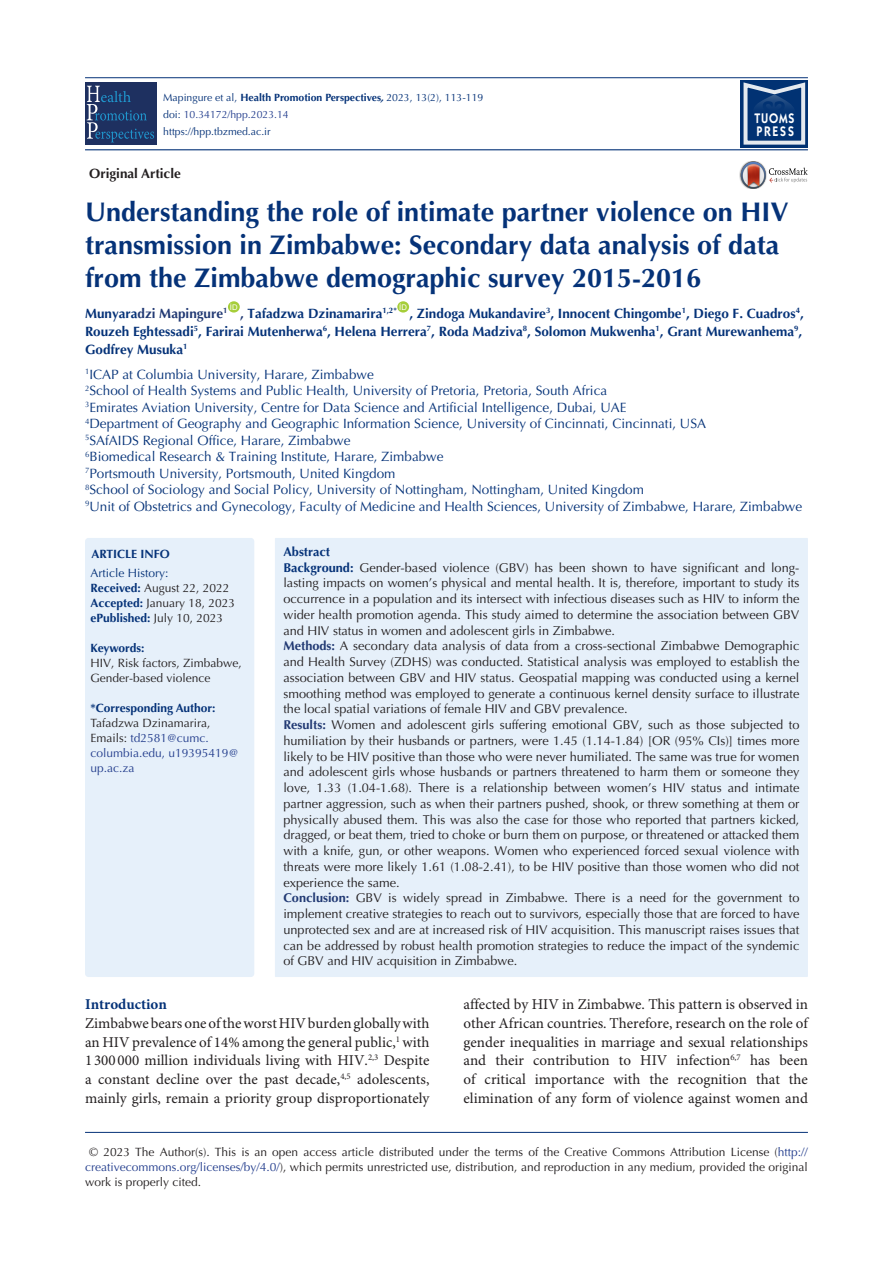
<style>
.page{position:relative;width:893px;height:1263px;background:#fff}
.page>*{position:absolute;margin:0;border:0;box-sizing:border-box;transform-origin:0 0}
.t1{font:700 27px/33px "Optima LT Std";color:#053278}
.t2{font:15px/18.8px "Minion Pro";color:#231f20;text-align:justify}
.heading_1{font:700 15px "Minion Pro";color:#053278}
.t3{font:600 13.95px/12.3px "ITC Kabel Std";letter-spacing:.11em;color:#fff;scale:.85 1}
.t4{font:13.5px "Optima LT Std";color:#053278}
.t5{font:700 13.5px/18px "Optima LT Std";color:#053278;text-align:justify}
.t6{font:700 13.5px "Optima LT Std";color:#213973}
.t7{font:700 13.5px "Optima LT Std";color:#231f20}
.t8{font:12.75px/15.8px "Optima LT Std";color:#231f20;text-align:justify}
.t9{font:700 12.75px "Optima LT Std";color:#053278}
.corresponding{font:12px/15px "Optima LT Std";color:#231f20;text-align:justify}
.t10{font:700 12px "Optima LT Std";color:#053278}
.t11{font:12px/15px "Optima LT Std";color:#253f8e}
.t12{font:12px "Optima LT Std";color:#053278}
.t13{font:700 12px "Optima LT Std";letter-spacing:-.02em;color:#053278}
.t14{font:10.5px "Optima LT Std";color:#053278}
.t15{font:10.5px "Optima LT Std";color:#253f8e}
.t16{font:7.8px "Arial";color:#fff}
.s1{font-weight:700}
.s2{font-weight:700;font-style:italic}
.s3{color:#053278}
.s4{color:#213973}
.s5{font-weight:700;color:#053278}
.s6{font-weight:400;color:#231f20}
.s7{color:#231f20}
.s8{font-weight:700;color:#213973}
.s9{color:#253f8e}
</style>
<div class="page">
<hr style="left:85px;top:149px;width:723px;height:1px;background:#053278">
<hr style="left:85px;top:77px;width:723px;height:1px;background:#053278">
<hr style="left:85px;top:1132px;width:723px;height:1px;background:#053278">
<div style="left:228px;top:301px;width:12px;height:12px;background:#a6ce39;border-radius:50%"></div>
<div style="left:397px;top:301px;width:12px;height:12px;background:#a6ce39;border-radius:50%"></div>
<img style="left:739px;top:169px;width:2px;height:13px">
<svg style="left:741px;top:161px;width:67px;height:28px"></svg>
<div style="left:275px;top:538px;width:533px;height:439px;background:#e6f0fa"></div>
<div style="left:85px;top:538px;width:169px;height:439px;background:#e6f0fa;border-radius:3px"></div>
<div style="left:85px;top:83px;width:71px;height:62px;background:#1e3060"></div>
<svg style="left:87px;top:86px;width:67px;height:56px"></svg>
<div style="left:740px;top:80px;width:68px;height:68px;background:#013273"></div>
<svg style="left:743px;top:82px;width:62px;height:63px"></svg>
<p class="t14" style="left:163px;top:91px;width:322px">Mapingure et al, <span class="s1">Health Promotion Perspectives</span><span class="s2">,</span> 2023, 13(2), 113-119</p>
<p class="t15" style="left:163px;top:108px;width:127px"><span class="s3">doi:</span> 10.34172/hpp.2023.14</p>
<p class="t14" style="left:163px;top:125px;width:109px">https://hpp.tbzmed.ac.ir</p>
<p class="t7" style="left:89px;top:165px;width:93px">Original Article</p>
<p class="t3" style="left:755px;top:112px;width:48px">TUOMS<br>PRESS</p>
<p class="t1" style="left:85px;top:195px;width:705px">Understanding the role of intimate partner violence on HIV transmission in Zimbabwe: Secondary data analysis of data from the Zimbabwe demographic survey 2015-2016</p>
<p class="t6" style="left:85px;top:305px;width:144px"><span class="s3">Munyara</span>dzi Mapingure<sup>1</sup></p>
<p class="t16" style="left:399px;top:302px;width:9px">ID</p>
<p class="t5" style="left:85px;top:304px;width:720px;text-indent:324px">, Zindoga Mukandavire<sup>3</sup>, Innocent Chingombe<sup>1</sup>, Diego F. Cuadros<sup>4</sup>, Rouzeh Eghtessadi<sup>5</sup>, Farirai Mutenherwa<sup>6</sup>, Helena Herrera<sup>7</sup>, Roda Madziva<sup>8</sup>, Solomon Mukwenha<sup>1</sup>, Grant Murewanhema<sup>9</sup>, Godfrey Musuka<sup>1</sup></p>
<p class="t4" style="left:85px;top:366px;width:290px"><sup>1</sup>ICAP at Columbia University, Harare, Zimbabwe</p>
<p class="t4" style="left:85px;top:383px;width:524px"><sup>2</sup>School of Health Systems and Public Health, University of Pretoria, Pretoria, South Africa</p>
<p class="t4" style="left:85px;top:399px;width:543px"><sup>3</sup>Emirates Aviation University, Centre for Data Science and Artificial Intelligence, Dubai, UAE</p>
<p class="t4" style="left:85px;top:416px;width:623px"><sup>4</sup>Department of Geography and Geographic Information Science, University of Cincinnati, Cincinnati, USA</p>
<p class="t4" style="left:85px;top:432px;width:267px"><sup>5</sup>SAfAIDS Regional Office, Harare, Zimbabwe</p>
<p class="t4" style="left:85px;top:449px;width:360px"><sup>6</sup>Biomedical Research &amp; Training Institute, Harare, Zimbabwe</p>
<p class="t4" style="left:85px;top:465px;width:312px"><sup>7</sup>Portsmouth University, Portsmouth, United Kingdom</p>
<p class="t4" style="left:85px;top:482px;width:560px"><sup>8</sup>School of Sociology and Social Policy, University of Nottingham, Nottingham, United Kingdom</p>
<p class="t4" style="left:85px;top:498px;width:719px"><sup>9</sup>Unit of Obstetrics and Gynecology, Faculty of Medicine and Health Sciences, University of Zimbabwe, Harare, Zimbabwe</p>
<p class="t16" style="left:230px;top:302px;width:9px">ID</p>
<p class="t5" style="left:240px;top:304px;width:158px"><span class="s4">,</span> Tafadzwa Dzinamarira<sup>1,2*</sup></p>
<p class="t10" style="left:91px;top:547px;width:80px">ARTICLE INFO</p>
<p class="t12" style="left:91px;top:566px;width:80px">Article History:</p>
<p class="corresponding" style="left:91px;top:581px;width:140px"><span class="s5">Received:</span> August 22, 2022</p>
<p class="corresponding" style="left:91px;top:596px;width:146px"><span class="s5">Accepted:</span> January 18, 2023</p>
<p class="t10" style="left:91px;top:611px;width:134px">ePublished: <span class="s6">July 10, 2023</span></p>
<p class="t13" style="left:91px;top:641px;width:55px">Keywords:</p>
<p class="corresponding" style="left:91px;top:656px;width:153px">HIV, Risk factors, Zimbabwe,<br>Gender-based violence</p>
<p class="t10" style="left:91px;top:701px;width:127px">*Corresponding Author:</p>
<p class="corresponding" style="left:91px;top:716px;width:121px">Tafadzwa Dzinamarira,</p>
<p class="t11" style="left:91px;top:731px;width:149px"><span class="s7">Emails:</span> td2581@cumc. columbia.edu, u19395419@ up.ac.za</p>
<p class="t9" style="left:283px;top:544px;width:48px">Abstract</p>
<p class="t8" style="left:283px;top:559px;width:518px"><span class="s5">Background:</span> Gender-based violence (GBV) has been shown to have significant and long&shy;lasting impacts on women’s physical and mental health. It is, therefore, important to study its occurrence in a population and its intersect with infectious diseases such as HIV to inform the wider health promotion agenda. This study aimed to determine the association between GBV and HIV status in women and adolescent girls in Zimbabwe.</p>
<p class="t8" style="left:283px;top:638px;width:517px"><span class="s8">Methods:</span> A secondary data analysis of data from a cross-sectional Zimbabwe Demographic and Health Survey (ZDHS) was conducted. Statistical analysis was employed to establish the association between GBV and HIV status. Geospatial mapping was conducted using a kernel smoothing method was employed to generate a continuous kernel density surface to illustrate the local spatial variations of female HIV and GBV prevalence.</p>
<p class="t8" style="left:283px;top:717px;width:517px"><span class="s8">Results:</span> Women and adolescent girls suffering emotional GBV, such as those subjected to humiliation by their husbands or partners, were 1.45 (1.14-1.84) [OR (95% CIs)] times more likely to be HIV positive than those who were never humiliated. The same was true for women and adolescent girls whose husbands or partners threatened to harm them or someone they love, 1.33 (1.04-1.68). There is a relationship between women’s HIV status and intimate partner aggression, such as when their partners pushed, shook, or threw something at them or physically abused them. This was also the case for those who reported that partners kicked, dragged, or beat them, tried to choke or burn them on purpose, or threatened or attacked them with a knife, gun, or other weapons. Women who experienced forced sexual violence with threats were more likely 1.61 (1.08-2.41), to be HIV positive than those women who did not experience the same.</p>
<p class="t8" style="left:283px;top:890px;width:518px"><span class="s8">Conclusion:</span> GBV is widely spread in Zimbabwe. There is a need for the government to implement creative strategies to reach out to survivors, especially those that are forced to have unprotected sex and are at increased risk of HIV acquisition. This manuscript raises issues that can be addressed by robust health promotion strategies to reduce the impact of the syndemic of GBV and HIV acquisition in Zimbabwe.</p>
<p class="heading_1" style="left:85px;top:994px;width:83px">Introduction</p>
<p class="t2" style="left:85px;top:1014px;width:346px">Zimbabwe bears one of the worst HIV burden globally with an HIV prevalence of 14% among the general public,<sup>1</sup> with 1 300 000 million individuals living with HIV.<sup>2,3</sup> Despite a constant decline over the past decade,<sup>4,5</sup> adolescents, mainly girls, remain a priority group disproportionately</p>
<p class="t2" style="left:463px;top:996px;width:346px">affected by HIV in Zimbabwe. This pattern is observed in other African countries. Therefore, research on the role of gender inequalities in marriage and sexual relationships and their contribution to HIV infection<sup>6,7</sup> has been of critical importance with the recognition that the elimination of any form of violence against women and</p>
<p class="corresponding" style="left:85px;top:1144px;width:724px;text-indent:4px">© 2023 The Author(s). This is an open access article distributed under the terms of the Creative Commons Attribution License (<span class="s9">http:// creativecommons.org/licenses/by/4.0/</span>), which permits unrestricted use, distribution, and reproduction in any medium, provided the original work is properly cited.</p>
</div>
